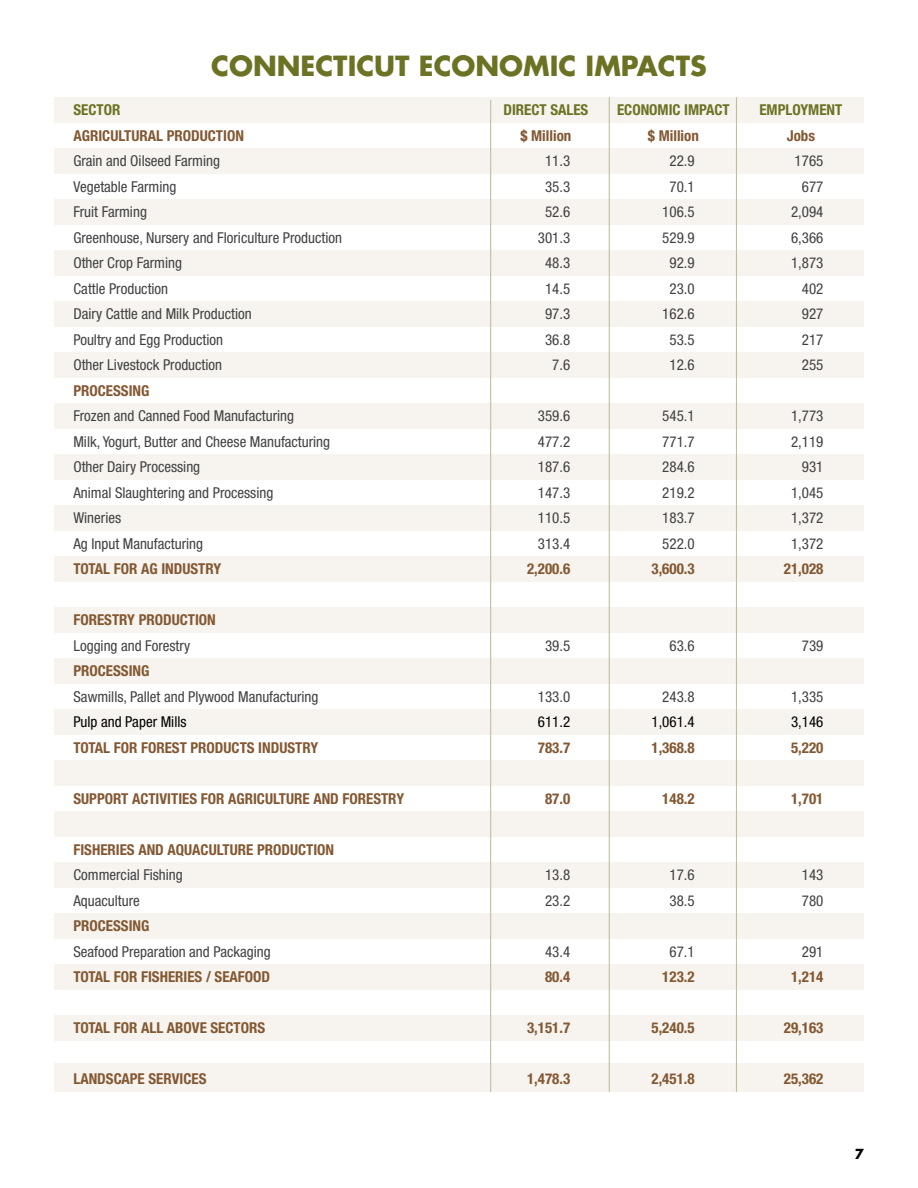
<style>
.page{position:relative;width:918px;height:1188px;background:#fff}
.page>*{position:absolute;margin:0;border:0;box-sizing:border-box;transform-origin:0 0}
.t1{font:700 27px "Futura";color:#6b7223}
.t2{font:condensed 15px "Helvetica Neue";color:#414042}
.t3{font:700 condensed 15px "Helvetica Neue";color:#835832}
.t4{font:700 condensed 15px "Helvetica Neue";color:#6b7223}
.t5{font:condensed 15px "Helvetica Neue";color:#000}
.t6{font:700 13.5px "Futura";color:#000}
</style>
<div class="page">
<div style="left:54px;top:1063px;width:810px;height:28px;background:#f7f4ef"></div>
<div style="left:54px;top:97px;width:810px;height:26px;background:#f7f4ef"></div>
<div style="left:54px;top:148px;width:810px;height:26px;background:#f7f4ef"></div>
<div style="left:54px;top:199px;width:810px;height:26px;background:#f7f4ef"></div>
<div style="left:54px;top:250px;width:810px;height:26px;background:#f7f4ef"></div>
<div style="left:54px;top:301px;width:810px;height:26px;background:#f7f4ef"></div>
<div style="left:54px;top:352px;width:810px;height:26px;background:#f7f4ef"></div>
<div style="left:54px;top:403px;width:810px;height:26px;background:#f7f4ef"></div>
<div style="left:54px;top:454px;width:810px;height:26px;background:#f7f4ef"></div>
<div style="left:54px;top:505px;width:810px;height:26px;background:#f7f4ef"></div>
<div style="left:54px;top:556px;width:810px;height:26px;background:#f7f4ef"></div>
<div style="left:54px;top:607px;width:810px;height:26px;background:#f7f4ef"></div>
<div style="left:54px;top:658px;width:810px;height:26px;background:#f7f4ef"></div>
<div style="left:54px;top:709px;width:810px;height:26px;background:#f7f4ef"></div>
<div style="left:54px;top:760px;width:810px;height:26px;background:#f7f4ef"></div>
<div style="left:54px;top:811px;width:810px;height:26px;background:#f7f4ef"></div>
<div style="left:54px;top:862px;width:810px;height:26px;background:#f7f4ef"></div>
<div style="left:54px;top:913px;width:810px;height:26px;background:#f7f4ef"></div>
<div style="left:54px;top:964px;width:810px;height:26px;background:#f7f4ef"></div>
<div style="left:54px;top:1015px;width:810px;height:26px;background:#f7f4ef"></div>
<hr style="left:609px;top:97px;width:1px;height:995px;background:#b9ba93">
<hr style="left:490px;top:100px;width:1px;height:992px;background:#b9ba93">
<hr style="left:736px;top:97px;width:1px;height:995px;background:#b9ba93">
<h1 class="t1" style="left:211px;top:47px;width:497px">CONNECTICUT ECONOMIC IMPACTS</h1>
<p class="t4" style="left:73px;top:101px;width:48px">SECTOR</p>
<p class="t4" style="left:503px;top:101px;width:86px">DIRECT SALES</p>
<p class="t4" style="left:617px;top:101px;width:114px">ECONOMIC IMPACT</p>
<p class="t4" style="left:759px;top:101px;width:84px">EMPLOYMENT</p>
<p class="t3" style="left:73px;top:126px;width:172px">AGRICULTURAL PRODUCTION</p>
<p class="t3" style="left:520px;top:126px;width:52px">$ Million</p>
<p class="t3" style="left:648px;top:126px;width:52px">$ Million</p>
<p class="t3" style="left:787px;top:126px;width:30px">Jobs</p>
<p class="t2" style="left:73px;top:152px;width:148px">Grain and Oilseed Farming</p>
<p class="t2" style="left:545px;top:152px;width:27px">11.3</p>
<p class="t2" style="left:670px;top:152px;width:27px">22.9</p>
<p class="t2" style="left:795px;top:152px;width:30px">1765</p>
<p class="t2" style="left:73px;top:178px;width:104px">Vegetable Farming</p>
<p class="t2" style="left:545px;top:178px;width:27px">35.3</p>
<p class="t2" style="left:670px;top:178px;width:27px">70.1</p>
<p class="t2" style="left:802px;top:178px;width:23px">677</p>
<p class="t2" style="left:73px;top:203px;width:75px">Fruit Farming</p>
<p class="t2" style="left:545px;top:203px;width:27px">52.6</p>
<p class="t2" style="left:662px;top:203px;width:34px">106.5</p>
<p class="t2" style="left:791px;top:203px;width:34px">2,094</p>
<p class="t2" style="left:73px;top:229px;width:270px">Greenhouse, Nursery and Floriculture Production</p>
<p class="t2" style="left:538px;top:229px;width:34px">301.3</p>
<p class="t2" style="left:662px;top:229px;width:34px">529.9</p>
<p class="t2" style="left:791px;top:229px;width:34px">6,366</p>
<p class="t2" style="left:73px;top:254px;width:110px">Other Crop Farming</p>
<p class="t2" style="left:545px;top:254px;width:27px">48.3</p>
<p class="t2" style="left:670px;top:254px;width:27px">92.9</p>
<p class="t2" style="left:791px;top:254px;width:34px">1,873</p>
<p class="t2" style="left:73px;top:280px;width:96px">Cattle Production</p>
<p class="t2" style="left:545px;top:280px;width:27px">14.5</p>
<p class="t2" style="left:670px;top:280px;width:27px">23.0</p>
<p class="t2" style="left:802px;top:280px;width:23px">402</p>
<p class="t2" style="left:73px;top:305px;width:180px">Dairy Cattle and Milk Production</p>
<p class="t2" style="left:545px;top:305px;width:27px">97.3</p>
<p class="t2" style="left:662px;top:305px;width:34px">162.6</p>
<p class="t2" style="left:802px;top:305px;width:23px">927</p>
<p class="t2" style="left:73px;top:331px;width:151px">Poultry and Egg Production</p>
<p class="t2" style="left:545px;top:331px;width:27px">36.8</p>
<p class="t2" style="left:670px;top:331px;width:27px">53.5</p>
<p class="t2" style="left:802px;top:331px;width:23px">217</p>
<p class="t2" style="left:73px;top:356px;width:150px">Other Livestock Production</p>
<p class="t2" style="left:552px;top:356px;width:20px">7.6</p>
<p class="t2" style="left:670px;top:356px;width:27px">12.6</p>
<p class="t2" style="left:802px;top:356px;width:23px">255</p>
<p class="t3" style="left:73px;top:381px;width:78px">PROCESSING</p>
<p class="t2" style="left:73px;top:407px;width:222px">Frozen and Canned Food Manufacturing</p>
<p class="t2" style="left:538px;top:407px;width:34px">359.6</p>
<p class="t2" style="left:662px;top:407px;width:34px">545.1</p>
<p class="t2" style="left:791px;top:407px;width:34px">1,773</p>
<p class="t2" style="left:73px;top:433px;width:258px">Milk, Yogurt, Butter and Cheese Manufacturing</p>
<p class="t2" style="left:538px;top:433px;width:34px">477.2</p>
<p class="t2" style="left:662px;top:433px;width:34px">771.7</p>
<p class="t2" style="left:791px;top:433px;width:34px">2,119</p>
<p class="t2" style="left:73px;top:458px;width:128px">Other Dairy Processing</p>
<p class="t2" style="left:538px;top:458px;width:34px">187.6</p>
<p class="t2" style="left:662px;top:458px;width:34px">284.6</p>
<p class="t2" style="left:802px;top:458px;width:23px">931</p>
<p class="t2" style="left:73px;top:484px;width:201px">Animal Slaughtering and Processing</p>
<p class="t2" style="left:538px;top:484px;width:34px">147.3</p>
<p class="t2" style="left:662px;top:484px;width:34px">219.2</p>
<p class="t2" style="left:791px;top:484px;width:34px">1,045</p>
<p class="t2" style="left:73px;top:509px;width:49px">Wineries</p>
<p class="t2" style="left:538px;top:509px;width:34px">110.5</p>
<p class="t2" style="left:662px;top:509px;width:34px">183.7</p>
<p class="t2" style="left:791px;top:509px;width:34px">1,372</p>
<p class="t2" style="left:73px;top:535px;width:131px">Ag Input Manufacturing</p>
<p class="t2" style="left:538px;top:535px;width:34px">313.4</p>
<p class="t2" style="left:662px;top:535px;width:34px">522.0</p>
<p class="t2" style="left:791px;top:535px;width:34px">1,372</p>
<p class="t3" style="left:73px;top:560px;width:149px">TOTAL FOR AG INDUSTRY</p>
<p class="t3" style="left:527px;top:560px;width:45px">2,200.6</p>
<p class="t3" style="left:652px;top:560px;width:45px">3,600.3</p>
<p class="t3" style="left:784px;top:560px;width:41px">21,028</p>
<p class="t3" style="left:73px;top:611px;width:144px">FORESTRY PRODUCTION</p>
<p class="t2" style="left:73px;top:637px;width:118px">Logging and Forestry</p>
<p class="t2" style="left:545px;top:637px;width:27px">39.5</p>
<p class="t2" style="left:670px;top:637px;width:27px">63.6</p>
<p class="t2" style="left:802px;top:637px;width:23px">739</p>
<p class="t3" style="left:73px;top:662px;width:78px">PROCESSING</p>
<p class="t2" style="left:73px;top:688px;width:247px">Sawmills, Pallet and Plywood Manufacturing</p>
<p class="t2" style="left:538px;top:688px;width:34px">133.0</p>
<p class="t2" style="left:662px;top:688px;width:34px">243.8</p>
<p class="t2" style="left:791px;top:688px;width:34px">1,335</p>
<p class="t5" style="left:73px;top:713px;width:115px">Pulp and Paper Mills</p>
<p class="t5" style="left:538px;top:713px;width:34px">611.2</p>
<p class="t5" style="left:652px;top:713px;width:45px">1,061.4</p>
<p class="t5" style="left:791px;top:713px;width:34px">3,146</p>
<p class="t3" style="left:73px;top:738px;width:246px">TOTAL FOR FOREST PRODUCTS INDUSTRY</p>
<p class="t3" style="left:538px;top:738px;width:34px">783.7</p>
<p class="t3" style="left:652px;top:738px;width:45px">1,368.8</p>
<p class="t3" style="left:791px;top:738px;width:34px">5,220</p>
<p class="t3" style="left:73px;top:789px;width:332px">SUPPORT ACTIVITIES FOR AGRICULTURE AND FORESTRY</p>
<p class="t3" style="left:545px;top:789px;width:27px">87.0</p>
<p class="t3" style="left:662px;top:789px;width:34px">148.2</p>
<p class="t3" style="left:791px;top:789px;width:34px">1,701</p>
<p class="t3" style="left:73px;top:840px;width:262px">FISHERIES AND AQUACULTURE PRODUCTION</p>
<p class="t2" style="left:73px;top:866px;width:111px">Commercial Fishing</p>
<p class="t2" style="left:545px;top:866px;width:27px">13.8</p>
<p class="t2" style="left:670px;top:866px;width:27px">17.6</p>
<p class="t2" style="left:802px;top:866px;width:23px">143</p>
<p class="t2" style="left:73px;top:892px;width:68px">Aquaculture</p>
<p class="t2" style="left:545px;top:892px;width:27px">23.2</p>
<p class="t2" style="left:670px;top:892px;width:27px">38.5</p>
<p class="t2" style="left:802px;top:892px;width:23px">780</p>
<p class="t3" style="left:73px;top:917px;width:78px">PROCESSING</p>
<p class="t2" style="left:73px;top:943px;width:199px">Seafood Preparation and Packaging</p>
<p class="t2" style="left:545px;top:943px;width:27px">43.4</p>
<p class="t2" style="left:670px;top:943px;width:27px">67.1</p>
<p class="t2" style="left:802px;top:943px;width:23px">291</p>
<p class="t3" style="left:73px;top:968px;width:198px">TOTAL FOR FISHERIES / SEAFOOD</p>
<p class="t3" style="left:545px;top:968px;width:27px">80.4</p>
<p class="t3" style="left:662px;top:968px;width:34px">123.2</p>
<p class="t3" style="left:791px;top:968px;width:34px">1,214</p>
<p class="t3" style="left:73px;top:1019px;width:193px">TOTAL FOR ALL ABOVE SECTORS</p>
<p class="t3" style="left:527px;top:1019px;width:45px">3,151.7</p>
<p class="t3" style="left:652px;top:1019px;width:45px">5,240.5</p>
<p class="t3" style="left:784px;top:1019px;width:41px">29,163</p>
<p class="t3" style="left:73px;top:1070px;width:135px">LANDSCAPE SERVICES</p>
<p class="t3" style="left:527px;top:1070px;width:45px">1,478.3</p>
<p class="t3" style="left:652px;top:1070px;width:45px">2,451.8</p>
<p class="t3" style="left:784px;top:1070px;width:41px">25,362</p>
<p class="t6" style="left:855px;top:1144px;width:11px">7</p>
</div>
